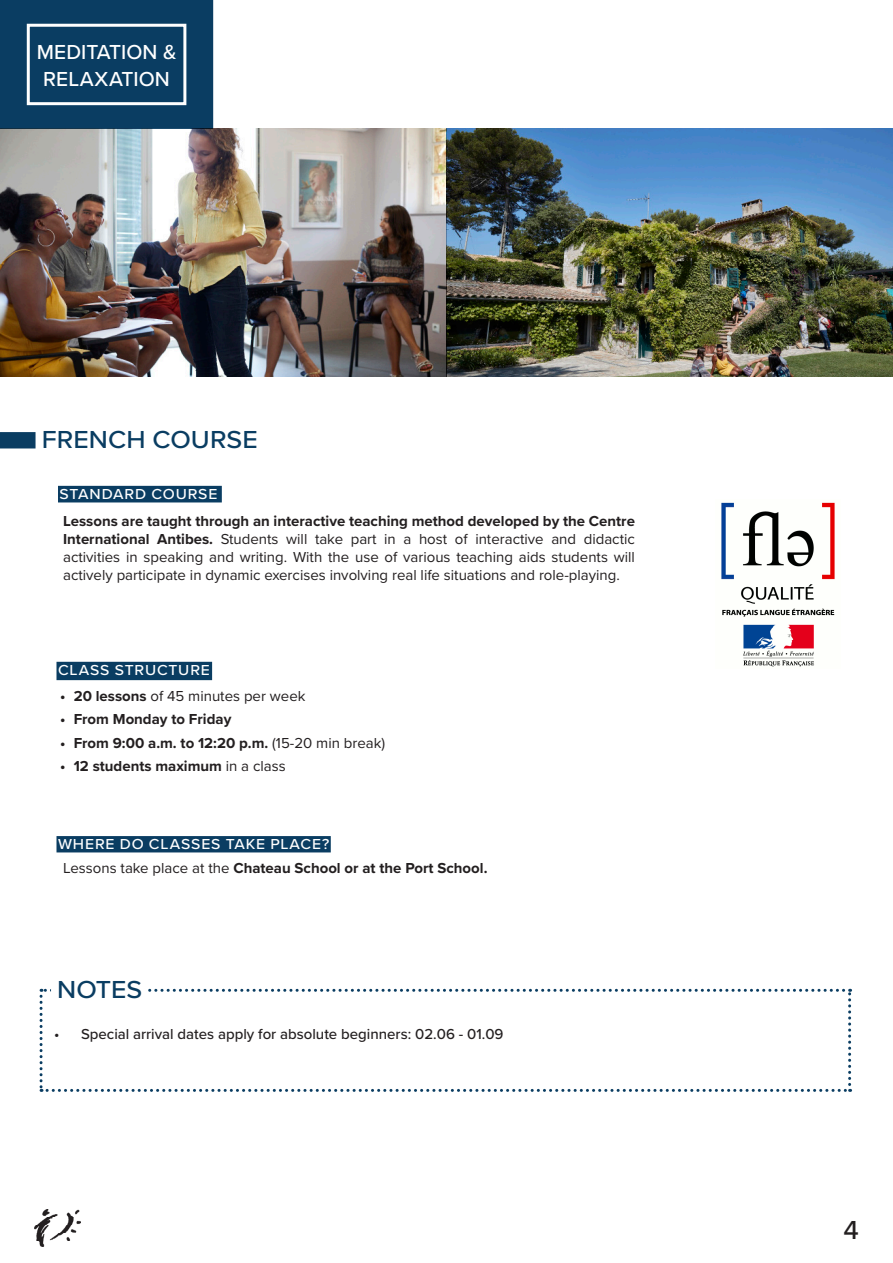
<style>
.page{position:relative;width:893px;height:1263px;background:#fff}
.page>*{position:absolute;margin:0;border:0;box-sizing:border-box;transform-origin:0 0}
.t1{font:500 27px "Proxima Nova";color:#231f20}
.t2{font:500 25.5px "Proxima Nova";letter-spacing:.005em;color:#0a3d62;scale:1.05 1}
.t3{font:500 21px/27px "Proxima Nova";letter-spacing:.005em;color:#fff;text-align:center}
.t4{font:15px/18px "Proxima Nova";color:#231f20;text-align:justify}
.t5{font:700 15px "Proxima Nova";color:#231f20}
.t6{font:500 15px "Proxima Nova";color:#231f20}
.t7{font:500 15px "Proxima Nova";letter-spacing:.055em;color:#fff;scale:1.05 1}
.s1{font-weight:700}
.s2{font-weight:400}
</style>
<div class="page">
<div style="left:1px;top:1px;width:211px;height:127px;background:#0a3d62"></div>
<div style="left:0;top:0;width:213px;height:129px;border:2px solid #0a3d62"></div>
<div style="left:27px;top:24px;width:159px;height:81px;border:3px solid #fff"></div>
<svg style="left:40px;top:989px;width:811px;height:103px"></svg>
<div style="left:1px;top:433px;width:34px;height:15px;background:#0a3d62"></div>
<div style="left:0;top:432px;width:36px;height:16px;border:2px solid #0a3d62"></div>
<div style="left:59px;top:487px;width:162px;height:15px;background:#0a3d62"></div>
<div style="left:58px;top:486px;width:164px;height:16px;border:2px solid #0a3d62"></div>
<div style="left:57px;top:662px;width:154px;height:17px;background:#0a3d62"></div>
<div style="left:57px;top:662px;width:155px;height:18px;border:2px solid #0a3d62"></div>
<div style="left:57px;top:837px;width:273px;height:15px;background:#0a3d62"></div>
<div style="left:57px;top:836px;width:274px;height:16px;border:2px solid #0a3d62"></div>
<div style="left:51px;top:978px;width:96px;height:26px;background:#fff"></div>
<img style="left:721px;top:502px;width:114px;height:165px">
<img style="left:34px;top:1209px;width:46px;height:37px">
<img style="left:0;top:129px;width:893px;height:248px">
<p class="t3" style="left:37px;top:38px;width:141px">MEDITATION &amp;<br>RELAXATION</p>
<p class="t2" style="left:42px;top:420px;width:207px">FRENCH COURSE</p>
<p class="t7" style="left:60px;top:483px;width:152px">STANDARD COURSE</p>
<p class="t4" style="left:63px;top:512px;width:573px"><span class="s1">Lessons are taught through an interactive teaching method developed by the Centre International Antibes.</span> Students will take part in a host of interactive and didactic activities in speaking and writing. With the use of various teaching aids students will actively participate in dynamic exercises involving real life situations and role-playing.</p>
<p class="t7" style="left:58px;top:659px;width:146px">CLASS STRUCTURE</p>
<p class="t4" style="left:60px;top:686px;width:247px"><span class="s1">• 20 lessons</span> of 45 minutes per week</p>
<p class="t5" style="left:60px;top:708px;width:173px">• From Monday to Friday</p>
<p class="t5" style="left:60px;top:731px;width:327px">• From 9:00 a.m. to 12:20 p.m. <span class="s2">(15-20 min break)</span></p>
<p class="t5" style="left:60px;top:755px;width:227px">• 12 students maximum <span class="s2">in a class</span></p>
<p class="t7" style="left:58px;top:833px;width:260px">WHERE DO CLASSES TAKE PLACE?</p>
<p class="t5" style="left:63px;top:857px;width:426px"><span class="s2">Lessons take place at the</span> Chateau School or at the Port School.</p>
<p class="t2" style="left:57px;top:971px;width:83px">NOTES</p>
<p class="t6" style="left:54px;top:1023px;width:451px">• Special arrival dates apply for absolute beginners: 02.06 - 01.09</p>
<p class="t1" style="left:843px;top:1209px;width:17px">4</p>
</div>
